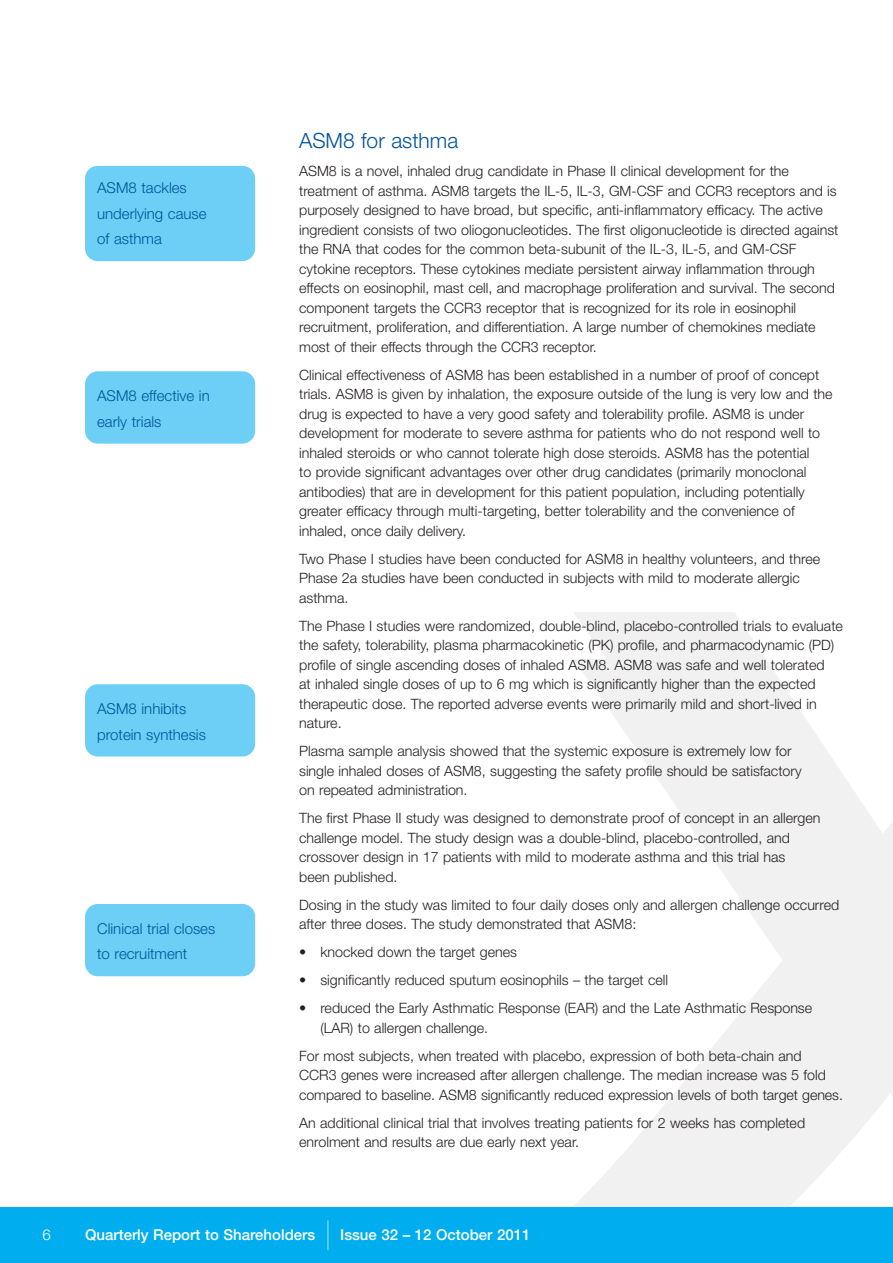
<style>
.page{position:relative;width:893px;height:1263px;background:#fff}
.page>*{position:absolute;margin:0;border:0;box-sizing:border-box;transform-origin:0 0}
.t1{font:300 21px "Helvetica Neue";color:#00539b}
.t2{font:300 15px/25.5px "Helvetica Neue";color:#00539b}
.t3{font:500 15px "Helvetica Neue";color:#fff}
.t4{font:300 15px "Helvetica Neue";color:#fff}
.t5{font:300 14.25px/19.5px "Helvetica Neue";color:#231f20}
</style>
<div class="page">
<svg style="left:340px;top:612px;width:553px;height:596px"></svg>
<div style="left:0;top:1208px;width:893px;height:55px;background:#00aeef"></div>
<hr style="left:327px;top:1220px;width:2px;height:30px;background:#71d0f6">
<div style="left:85px;top:684px;width:170px;height:72px;background:#6dcff6;border-radius:13px"></div>
<div style="left:85px;top:371px;width:170px;height:73px;background:#6dcff6;border-radius:13px"></div>
<div style="left:85px;top:904px;width:170px;height:72px;background:#6dcff6;border-radius:13px"></div>
<div style="left:85px;top:166px;width:170px;height:95px;background:#6dcff6;border-radius:13px"></div>
<p class="t4" style="left:43px;top:1229px;width:10px">6</p>
<p class="t2" style="left:97px;top:176px;width:111px">ASM8 tackles underlying cause of asthma</p>
<p class="t2" style="left:97px;top:384px;width:114px">ASM8 effective in early trials</p>
<p class="t2" style="left:97px;top:697px;width:110px">ASM8 inhibits protein synthesis</p>
<p class="t2" style="left:97px;top:917px;width:120px">Clinical trial closes to recruitment</p>
<h1 class="t1" style="left:299px;top:133px;width:161px">ASM8 for asthma</h1>
<p class="t5" style="left:299px;top:163px;width:541px">ASM8 is a novel, inhaled drug candidate in Phase II clinical development for the treatment of asthma. ASM8 targets the IL-5, IL-3, GM-CSF and CCR3 receptors and is purposely designed to have broad, but specific, anti-inflammatory efficacy. The active ingredient consists of two oliogonucleotides. The first oligonucleotide is directed against the RNA that codes for the common beta-subunit of the IL-3, IL-5, and GM-CSF cytokine receptors. These cytokines mediate persistent airway inflammation through effects on eosinophil, mast cell, and macrophage proliferation and survival. The second component targets the CCR3 receptor that is recognized for its role in eosinophil recruitment, proliferation, and differentiation. A large number of chemokines mediate most of their effects through the CCR3 receptor.</p>
<p class="t5" style="left:299px;top:366px;width:535px">Clinical effectiveness of ASM8 has been established in a number of proof of concept trials. ASM8 is given by inhalation, the exposure outside of the lung is very low and the drug is expected to have a very good safety and tolerability profile. ASM8 is under development for moderate to severe asthma for patients who do not respond well to inhaled steroids or who cannot tolerate high dose steroids. ASM8 has the potential<br>to provide significant advantages over other drug candidates (primarily monoclonal antibodies) that are in development for this patient population, including potentially greater efficacy through multi-targeting, better tolerability and the convenience of inhaled, once daily delivery.</p>
<p class="t5" style="left:299px;top:550px;width:522px">Two Phase I studies have been conducted for ASM8 in healthy volunteers, and three<br>Phase 2a studies have been conducted in subjects with mild to moderate allergic asthma.</p>
<p class="t5" style="left:299px;top:617px;width:545px">The Phase I studies were randomized, double-blind, placebo-controlled trials to evaluate the safety, tolerability, plasma pharmacokinetic (PK) profile, and pharmacodynamic (PD) profile of single ascending doses of inhaled ASM8. ASM8 was safe and well tolerated<br>at inhaled single doses of up to 6 mg which is significantly higher than the expected therapeutic dose. The reported adverse events were primarily mild and short-lived in nature.</p>
<p class="t5" style="left:299px;top:743px;width:504px">Plasma sample analysis showed that the systemic exposure is extremely low for single inhaled doses of ASM8, suggesting the safety profile should be satisfactory on repeated administration.</p>
<p class="t5" style="left:299px;top:810px;width:523px">The first Phase II study was designed to demonstrate proof of concept in an allergen challenge model. The study design was a double-blind, placebo-controlled, and crossover design in 17 patients with mild to moderate asthma and this trial has<br>been published.</p>
<p class="t5" style="left:299px;top:896px;width:542px">Dosing in the study was limited to four daily doses only and allergen challenge occurred after three doses. The study demonstrated that ASM8:</p>
<p class="t5" style="left:299px;top:944px;width:219px">• knocked down the target genes</p>
<p class="t5" style="left:299px;top:972px;width:370px">• significantly reduced sputum eosinophils – the target cell</p>
<p class="t5" style="left:320px;top:1000px;width:493px;text-indent:-21px">• reduced the Early Asthmatic Response (EAR) and the Late Asthmatic Response (LAR) to allergen challenge.</p>
<p class="t5" style="left:299px;top:1047px;width:545px">For most subjects, when treated with placebo, expression of both beta-chain and<br>CCR3 genes were increased after allergen challenge. The median increase was 5 fold compared to baseline. ASM8 significantly reduced expression levels of both target genes.</p>
<p class="t5" style="left:299px;top:1114px;width:507px">An additional clinical trial that involves treating patients for 2 weeks has completed enrolment and results are due early next year.</p>
<p class="t3" style="left:85px;top:1229px;width:232px">Quarterly Report to Shareholders</p>
<p class="t3" style="left:340px;top:1229px;width:192px">Issue 32 – 12 October 2011</p>
</div>
